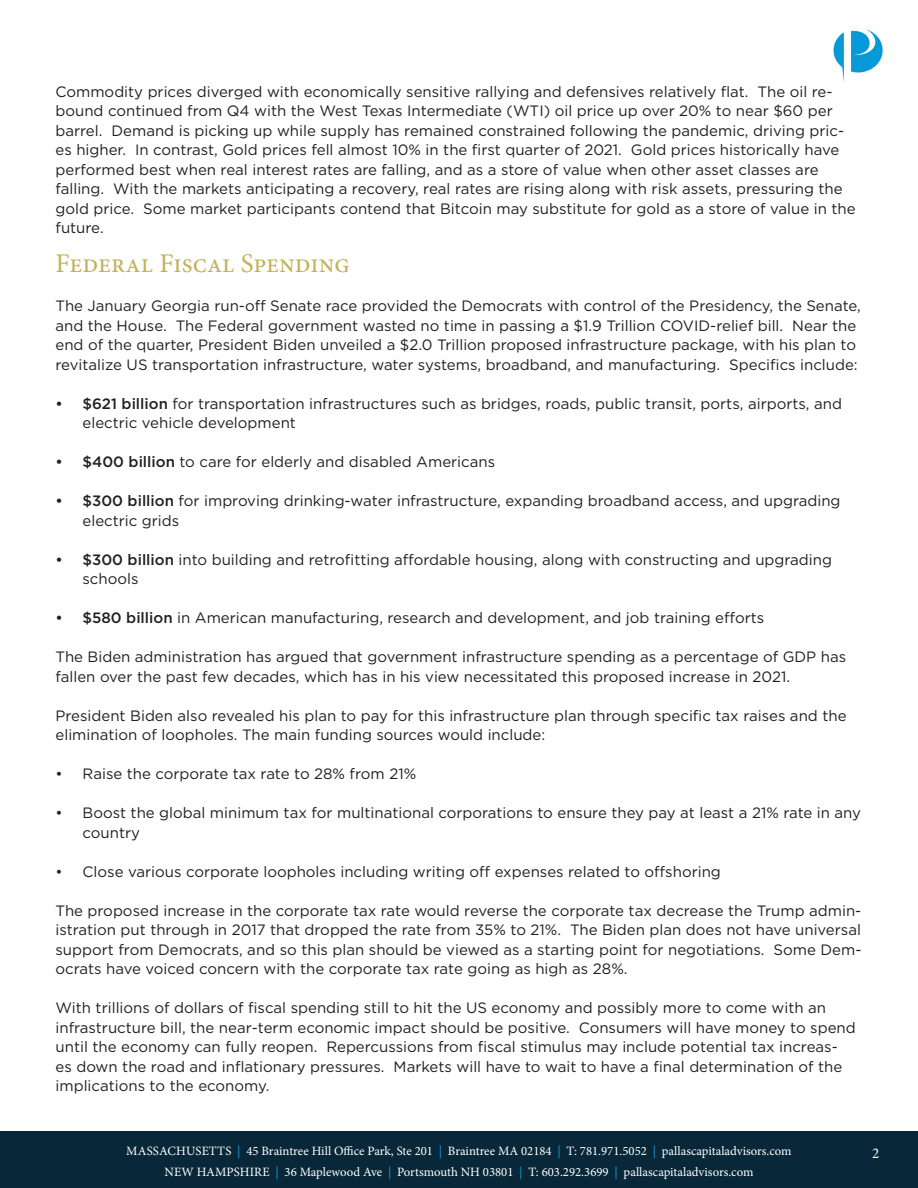
<style>
.page{position:relative;width:918px;height:1188px;background:#fff}
.page>*{position:absolute;margin:0;border:0;box-sizing:border-box;transform-origin:0 0}
.t1{font:27px "Minion Pro";color:#c2b359}
.t2{font:15px/19.5px "Gotham";color:#231f20}
.t3{font:15px "Minion Pro";color:#fff}
.t4{font:12.75px "Minion Pro";color:#fff}
.s1{font-weight:500}
.s2{color:#179ad7}
</style>
<div class="page">
<img style="left:833px;top:29px;width:50px;height:53px">
<div style="left:0;top:1132px;width:918px;height:56px;background:#082839"></div>
<p class="t2" style="left:56px;top:81px;width:802px">Commodity prices diverged with economically sensitive rallying and defensives relatively flat. The oil re&shy;bound continued from Q4 with the West Texas Intermediate (WTI) oil price up over 20% to near $60 per barrel. Demand is picking up while supply has remained constrained following the pandemic, driving pric&shy;es higher. In contrast, Gold prices fell almost 10% in the first quarter of 2021. Gold prices historically have performed best when real interest rates are falling, and as a store of value when other asset classes are falling. With the markets anticipating a recovery, real rates are rising along with risk assets, pressuring the gold price. Some market participants contend that Bitcoin may substitute for gold as a store of value in the future.</p>
<p class="t1" style="left:56px;top:245px;width:296px">Federal Fiscal Spending</p>
<p class="t2" style="left:56px;top:296px;width:807px">The January Georgia run-off Senate race provided the Democrats with control of the Presidency, the Senate, and the House. The Federal government wasted no time in passing a $1.9 Trillion COVID-relief bill. Near the end of the quarter, President Biden unveiled a $2.0 Trillion proposed infrastructure package, with his plan to revitalize US transportation infrastructure, water systems, broadband, and manufacturing. Specifics include:</p>
<p class="t2" style="left:83px;top:393px;width:761px;text-indent:-27px"><span class="s1">• $621 billion</span> for transportation infrastructures such as bridges, roads, public transit, ports, airports, and electric vehicle development</p>
<p class="t2" style="left:56px;top:452px;width:441px"><span class="s1">• $400 billion</span> to care for elderly and disabled Americans</p>
<p class="t2" style="left:83px;top:491px;width:760px;text-indent:-27px"><span class="s1">• $300 billion</span> for improving drinking-water infrastructure, expanding broadband access, and upgrading electric grids</p>
<p class="t2" style="left:83px;top:549px;width:751px;text-indent:-27px"><span class="s1">• $300 billion</span> into building and retrofitting affordable housing, along with constructing and upgrading schools</p>
<p class="t2" style="left:56px;top:608px;width:710px"><span class="s1">• $580 billion</span> in American manufacturing, research and development, and job training efforts</p>
<p class="t2" style="left:56px;top:647px;width:792px">The Biden administration has argued that government infrastructure spending as a percentage of GDP has fallen over the past few decades, which has in his view necessitated this proposed increase in 2021.</p>
<p class="t2" style="left:56px;top:705px;width:793px">President Biden also revealed his plan to pay for this infrastructure plan through specific tax raises and the elimination of loopholes. The main funding sources would include:</p>
<p class="t2" style="left:56px;top:764px;width:362px">• Raise the corporate tax rate to 28% from 21%</p>
<p class="t2" style="left:83px;top:803px;width:780px;text-indent:-27px">• Boost the global minimum tax for multinational corporations to ensure they pay at least a 21% rate in any country</p>
<p class="t2" style="left:56px;top:861px;width:667px">• Close various corporate loopholes including writing off expenses related to offshoring</p>
<p class="t2" style="left:56px;top:900px;width:807px;text-align:justify">The proposed increase in the corporate tax rate would reverse the corporate tax decrease the Trump admin&shy;istration put through in 2017 that dropped the rate from 35% to 21%. The Biden plan does not have universal support from Democrats, and so this plan should be viewed as a starting point for negotiations. Some Dem&shy;ocrats have voiced concern with the corporate tax rate going as high as 28%.</p>
<p class="t2" style="left:56px;top:998px;width:802px">With trillions of dollars of fiscal spending still to hit the US economy and possibly more to come with an infrastructure bill, the near-term economic impact should be positive. Consumers will have money to spend until the economy can fully reopen. Repercussions from fiscal stimulus may include potential tax increas&shy;es down the road and inflationary pressures. Markets will have to wait to have a final determination of the implications to the economy.</p>
<p class="t4" style="left:237px;top:1142px;width:556px"><span class="s2">|</span> 45 Braintree Hill Office Park, Ste 201 <span class="s2">|</span> Braintree MA 02184 <span class="s2">|</span> T: 781.971.5052 <span class="s2">|</span> pallascapitaladvisors.com</p>
<p class="t4" style="left:165px;top:1163px;width:590px">NEW HAMPSHIRE <span class="s2">|</span> 36 Maplewood Ave <span class="s2">|</span> Portsmouth NH 03801 <span class="s2">|</span> T: 603.292.3699 <span class="s2">|</span> pallascapitaladvisors.com</p>
<p class="t4" style="left:126px;top:1142px;width:107px">MASSACHUSETTS</p>
<p class="t3" style="left:872px;top:1144px;width:9px">2</p>
</div>
